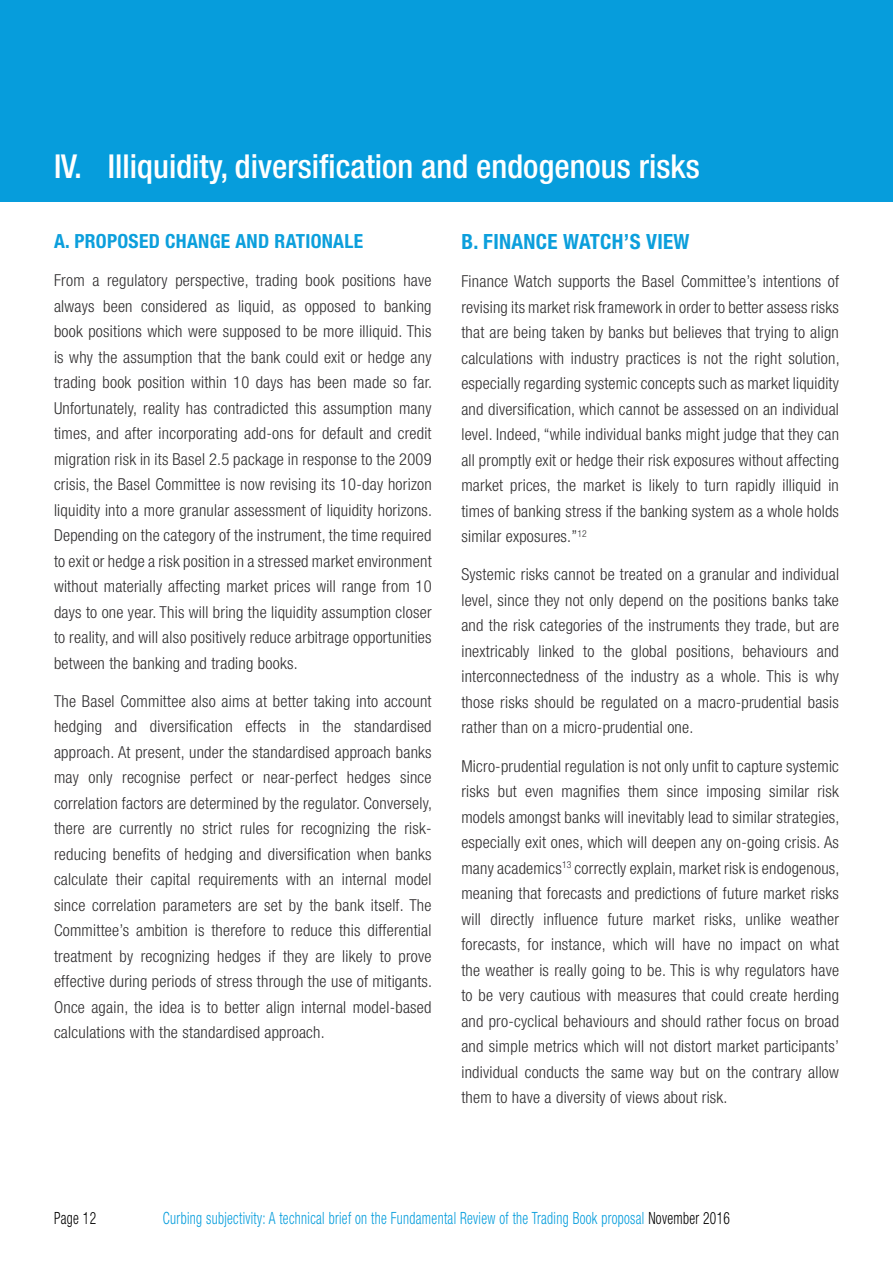
<style>
.page{position:relative;width:893px;height:1263px;background:#fff}
.page>*{position:absolute;margin:0;border:0;box-sizing:border-box;transform-origin:0 0}
.t1{font:500 condensed 33px "Helvetica Neue LT Std";color:#fff}
.t2{font:700 condensed 21px "Helvetica Neue LT Std";letter-spacing:.015em;color:#0c9fdc}
.t3{font:700 condensed 19.5px "Helvetica Neue LT Std";letter-spacing:.015em;color:#0c9fdc}
.t4{font:300 condensed 16.8px "Helvetica Neue LT Std";letter-spacing:.025em;color:#069ddc;scale:.8 1}
.t5{font:300 condensed 16.8px "Helvetica Neue LT Std";letter-spacing:.025em;color:#000;scale:.8 1}
.t6{font:300 condensed 16.5px/25.5px "Helvetica Neue LT Std";letter-spacing:.015em;color:#312f30;text-align:justify}
.s1{color:#000}
</style>
<div class="page">
<div style="left:0;top:0;width:893px;height:202px;background:#069ddc"></div>
<h1 class="t1" style="left:54px;top:147px;width:647px">IV. Illiquidity, diversification and endogenous risks</h1>
<p class="t3" style="left:54px;top:229px;width:311px">A. PROPOSED CHANGE AND RATIONALE</p>
<p class="t6" style="left:54px;top:267px;width:380px">From a regulatory perspective, trading book positions have always been considered as liquid, as opposed to banking book positions which were supposed to be more illiquid. This is why the assumption that the bank could exit or hedge any trading book position within 10 days has been made so far.<br>Unfortunately, reality has contradicted this assumption many times, and after incorporating add-ons for default and credit migration risk in its Basel 2.5 package in response to the 2009 crisis, the Basel Committee is now revising its 10-day horizon liquidity into a more granular assessment of liquidity horizons.<br>Depending on the category of the instrument, the time required to exit or hedge a risk position in a stressed market environment without materially affecting market prices will range from 10 days to one year. This will bring the liquidity assumption closer to reality, and will also positively reduce arbitrage opportunities between the banking and trading books.</p>
<p class="t6" style="left:54px;top:688px;width:380px">The Basel Committee also aims at better taking into account hedging and diversification effects in the standardised approach. At present, under the standardised approach banks may only recognise perfect or near-perfect hedges since correlation factors are determined by the regulator. Conversely, there are currently no strict rules for recognizing the risk&shy;reducing benefits of hedging and diversification when banks calculate their capital requirements with an internal model since correlation parameters are set by the bank itself. The Committee’s ambition is therefore to reduce this differential treatment by recognizing hedges if they are likely to prove effective during periods of stress through the use of mitigants.<br>Once again, the idea is to better align internal model-based calculations with the standardised approach.</p>
<p class="t2" style="left:461px;top:229px;width:230px">B. FINANCE WATCH’S VIEW</p>
<p class="t6" style="left:461px;top:268px;width:380px">Finance Watch supports the Basel Committee’s intentions of revising its market risk framework in order to better assess risks that are being taken by banks but believes that trying to align calculations with industry practices is not the right solution, especially regarding systemic concepts such as market liquidity and diversification, which cannot be assessed on an individual level. Indeed, “while individual banks might judge that they can all promptly exit or hedge their risk exposures without affecting market prices, the market is likely to turn rapidly illiquid in times of banking stress if the banking system as a whole holds similar exposures.”<sup>12</sup></p>
<p class="t6" style="left:461px;top:562px;width:379px">Systemic risks cannot be treated on a granular and individual level, since they not only depend on the positions banks take and the risk categories of the instruments they trade, but are inextricably linked to the global positions, behaviours and interconnectedness of the industry as a whole. This is why those risks should be regulated on a macro-prudential basis rather than on a micro-prudential one.</p>
<p class="t6" style="left:461px;top:753px;width:380px">Micro-prudential regulation is not only unfit to capture systemic risks but even magnifies them since imposing similar risk models amongst banks will inevitably lead to similar strategies, especially exit ones, which will deepen any on-going crisis. As many academics<sup>13</sup> correctly explain, market risk is endogenous, meaning that forecasts and predictions of future market risks will directly influence future market risks, unlike weather forecasts, for instance, which will have no impact on what the weather is really going to be. This is why regulators have to be very cautious with measures that could create herding and pro-cyclical behaviours and should rather focus on broad and simple metrics which will not distort market participants’ individual conducts the same way but on the contrary allow them to have a diversity of views about risk.</p>
<p class="t5" style="left:54px;top:1208px;width:54px">Page 12</p>
<p class="t4" style="left:163px;top:1208px;width:710px">Curbing subjectivity: A technical brief on the Fundamental Review of the Trading Book proposal <span class="s1">November 2016</span></p>
</div>
